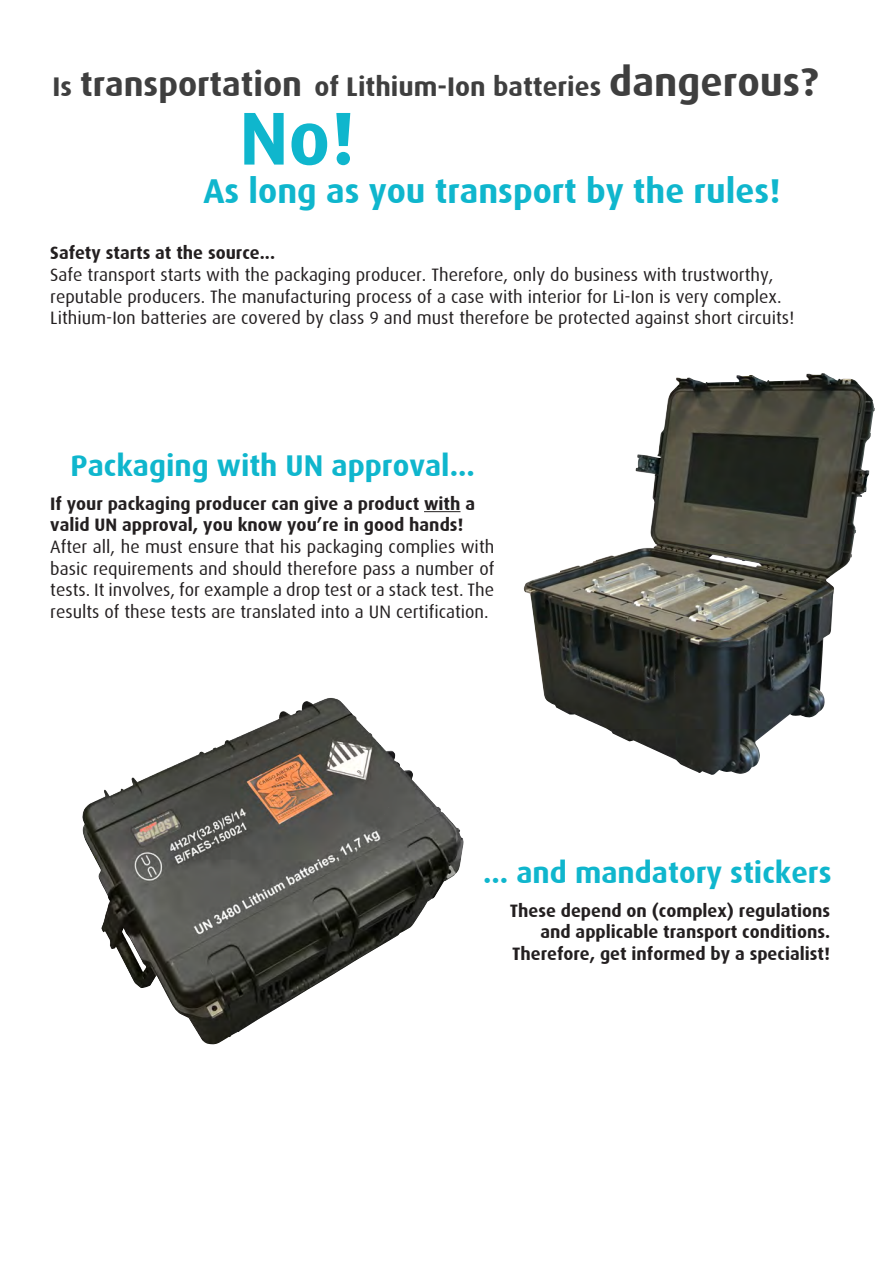
<style>
.page{position:relative;width:893px;height:1263px;background:#fff}
.page>*{position:absolute;margin:0;border:0;box-sizing:border-box;transform-origin:0 0}
.t1{font:700 75px "Dax";color:#0fb6cd}
.t2{font:700 34.5px "Dax";color:#0fb6cd}
.t3{font:700 30px "Dax";color:#0fb6cd}
.t4{font:700 27px "Dax";color:#3f3f3f}
.t5{font:18px/21.6px "Dax";color:#231f20;text-align:justify}
.t6{font:700 18px/21.6px "Dax";color:#231f20}
.s1{font-size:34.5px}
.s2{font-size:40.5px}
</style>
<div class="page">
<img style="left:524px;top:373px;width:297px;height:400px">
<img style="left:82px;top:698px;width:382px;height:347px">
<hr style="left:424px;top:511px;width:36px;height:1px;background:#231f20">
<p class="t4" style="left:53px;top:72px;width:767px">Is <span class="s1">transportation</span> of Lithium-Ion batteries <span class="s2">dangerous?</span></p>
<p class="t1" style="left:239px;top:96px;width:117px">No!</p>
<p class="t2" style="left:203px;top:171px;width:578px">As long as you transport by the rules!</p>
<p class="t6" style="left:50px;top:243px;width:226px">Safety starts at the source...</p>
<p class="t5" style="left:50px;top:264px;width:725px">Safe transport starts with the packaging producer. Therefore, only do business with trustworthy,</p>
<p class="t5" style="left:50px;top:286px;width:733px">reputable producers. The manufacturing process of a case with interior for Li-Ion is very complex.</p>
<p class="t5" style="left:50px;top:307px;width:745px">Lithium-Ion batteries are covered by class 9 and must therefore be protected against short circuits!</p>
<p class="t3" style="left:71px;top:449px;width:406px">Packaging with UN approval...</p>
<p class="t6" style="left:50px;top:493px;width:426px">If your packaging producer can give a product with a valid UN approval, you know you’re in good hands!</p>
<p class="t5" style="left:50px;top:536px;width:446px">After all, he must ensure that his packaging complies with basic requirements and should therefore pass a number of tests. It involves, for example a drop test or a stack test. The results of these tests are translated into a UN certification.</p>
<p class="t3" style="left:483px;top:855px;width:350px">... and mandatory stickers</p>
<p class="t6" style="left:510px;top:899px;width:322px;text-align:right">These depend on (complex) regulations and applicable transport conditions.<br>Therefore, get informed by a specialist!</p>
</div>
